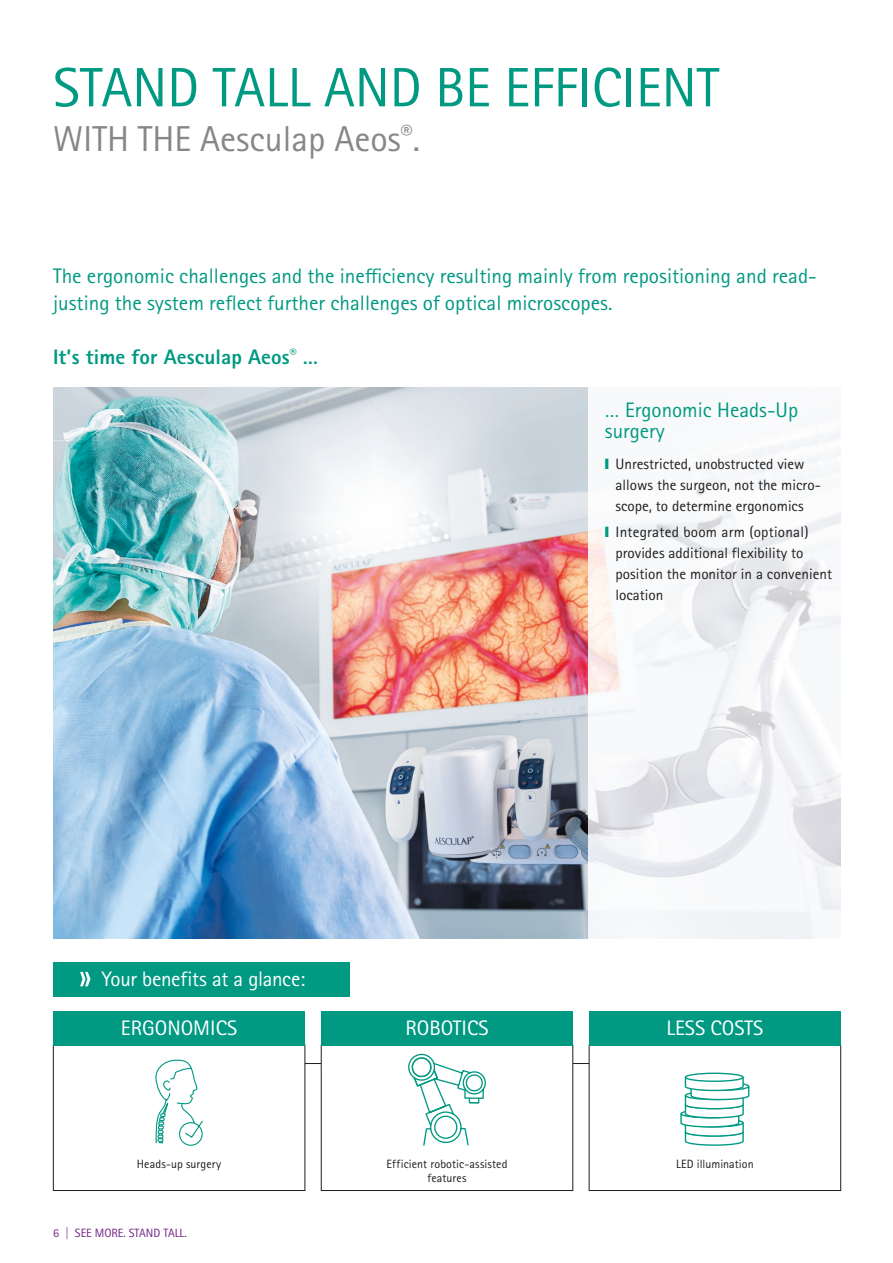
<style>
.page{position:relative;width:893px;height:1263px;background:#fff}
.page>*{position:absolute;margin:0;border:0;box-sizing:border-box;transform-origin:0 0}
.t1{font:55.5px "Rotis Sans Serif Pro";color:#009982}
.t2{font:36px "Rotis Sans Serif Pro";color:#878787}
.t3{font:21px/27px "Rotis Sans Serif Pro";color:#009982}
.t4{font:21px "Rotis Sans Serif Pro";color:#fff}
.t5{font:800 21px "Rotis Sans Serif Pro";letter-spacing:.005em;color:#009982}
.t6{font:15px/21px "Rotis Sans Serif Pro";color:#1d1d1b}
.t7{font:12px/14.4px "Rotis Sans Serif Pro";letter-spacing:.01em;color:#1d1d1b;text-align:center}
.t8{font:12px "Rotis Sans Serif Pro";color:#732283}
.s1{color:#009982}
</style>
<div class="page">
<img style="left:53px;top:387px;width:536px;height:551px">
<hr style="left:164px;top:1063px;width:553px;height:1px;background:#1d1d1b">
<svg style="left:589px;top:431px;width:252px;height:507px"></svg>
<div style="left:53px;top:962px;width:297px;height:34px;background:#009982"></div>
<svg style="left:80px;top:972px;width:11px;height:14px"></svg>
<div style="left:53px;top:1045px;width:252px;height:145px;background:#fff"></div>
<div style="left:53px;top:1045px;width:252px;height:146px;border:1px solid #1d1d1b"></div>
<div style="left:53px;top:1011px;width:252px;height:34px;background:#009982"></div>
<svg style="left:155px;top:1059px;width:48px;height:87px"></svg>
<div style="left:321px;top:1045px;width:252px;height:145px;background:#fff"></div>
<div style="left:321px;top:1045px;width:252px;height:146px;border:1px solid #1d1d1b"></div>
<div style="left:321px;top:1011px;width:252px;height:34px;background:#009982"></div>
<svg style="left:408px;top:1054px;width:78px;height:92px"></svg>
<div style="left:589px;top:1045px;width:252px;height:145px;background:#fff"></div>
<div style="left:589px;top:1045px;width:252px;height:146px;border:1px solid #1d1d1b"></div>
<div style="left:589px;top:1011px;width:252px;height:34px;background:#009982"></div>
<svg style="left:680px;top:1076px;width:69px;height:70px"></svg>
<svg style="left:685px;top:1073px;width:58px;height:8px"></svg>
<div style="left:685px;top:1072px;width:59px;height:10px;border:1px solid #009a83;border-radius:50%"></div>
<h1 class="t1" style="left:53px;top:55px;width:668px">STAND TALL AND BE EFFICIENT</h1>
<h2 class="t2" style="left:53px;top:118px;width:368px">WITH THE Aesculap Aeos<sup>®</sup>.</h2>
<h3 class="t3" style="left:53px;top:263px;width:765px">The ergonomic challenges and the inefficiency resulting mainly from repositioning and read&shy;justing the system reflect further challenges of optical microscopes.</h3>
<h3 class="t5" style="left:53px;top:344px;width:267px">It’s time for Aesculap Aeos<sup>®</sup> …</h3>
<h3 class="t3" style="left:605px;top:400px;width:195px;line-height:21px">… Ergonomic Heads-Up surgery</h3>
<p class="t6" style="left:615px;top:454px;width:207px;text-indent:-11px"><span class="s1">❙</span> Unrestricted, unobstructed view allows the surgeon, not the micro&shy;scope, to determine ergonomics</p>
<p class="t6" style="left:615px;top:521px;width:218px;text-indent:-11px"><span class="s1">❙</span> Integrated boom arm (optional) provides additional flexibility to position the monitor in a convenient location</p>
<h3 class="t4" style="left:102px;top:967px;width:205px">Your benefits at a glance:</h3>
<h3 class="t4" style="left:121px;top:1016px;width:118px">ERGONOMICS</h3>
<p class="t7" style="left:137px;top:1156px;width:86px">Heads-up surgery</p>
<p class="t8" style="left:53px;top:1226px;width:135px">6 | SEE MORE. STAND TALL.</p>
<h3 class="t4" style="left:405px;top:1016px;width:85px">ROBOTICS</h3>
<p class="t7" style="left:386px;top:1156px;width:123px">Efficient robotic-assisted features</p>
<h3 class="t4" style="left:666px;top:1016px;width:99px">LESS COSTS</h3>
<p class="t7" style="left:676px;top:1156px;width:79px">LED illumination</p>
</div>
